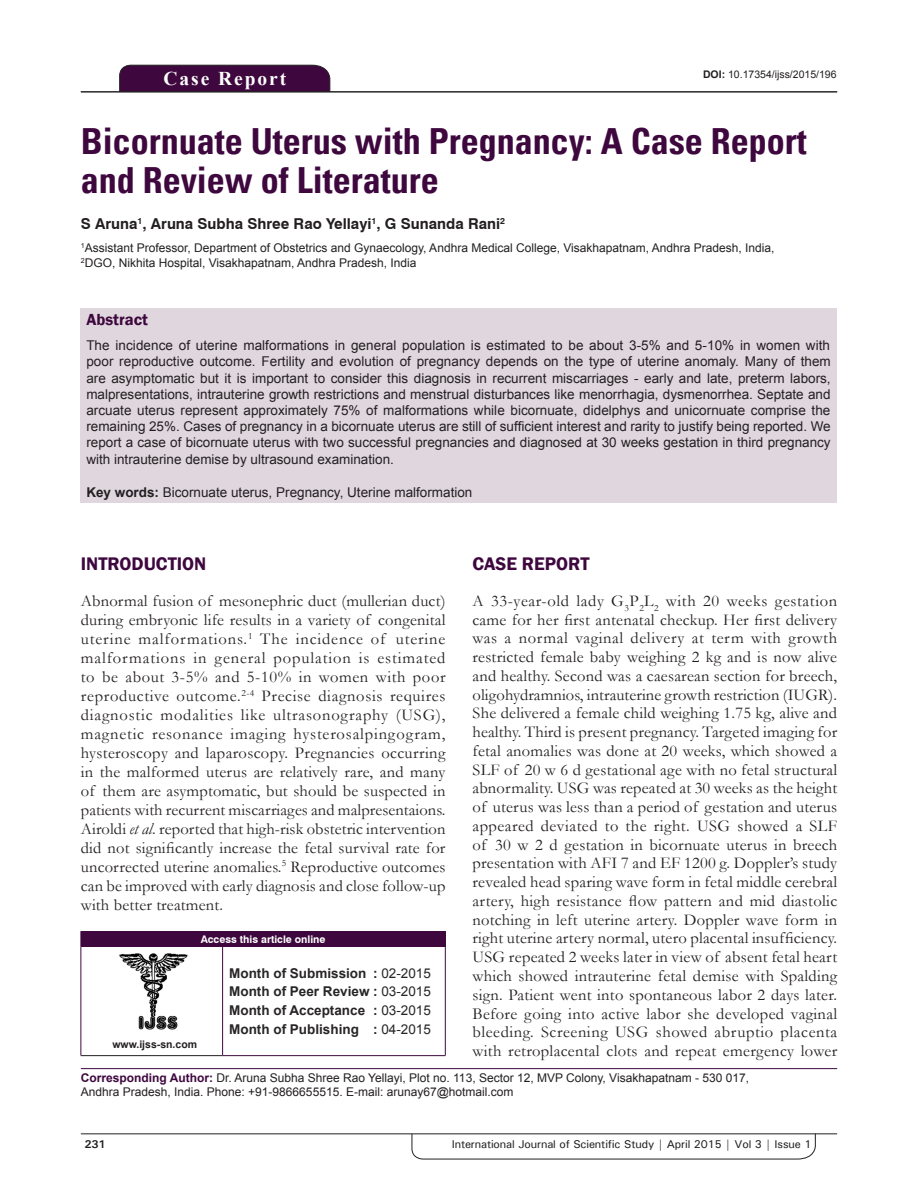
<style>
.page{position:relative;width:918px;height:1188px;background:#fff}
.page>*{position:absolute;margin:0;border:0;box-sizing:border-box;transform-origin:0 0}
.AT{font:700 condensed 36px/39px "Univers";color:#3e083e}
.AH{font:700 19.5px "Times New Roman";letter-spacing:.1em;color:#fff}
.t1{font:600 18.75px "Franklin Gothic";color:#3e083e}
.TX{font:16.5px/18.8px "Garamond";letter-spacing:.01em;color:#231f20;text-align:justify}
.ABSH{font:600 16.5px "Franklin Gothic";color:#3e083e}
.AU{font:700 15px "Swiss 721 BT";color:#231f20}
.ABS_1{font:13.5px/16.2px "Arial";color:#231f20;text-align:justify}
.HIS{font:700 13.5px/18.8px "Arial";color:#282526;text-align:justify}
.KWD{font:13.5px "Arial";color:#231f20}
.ADD{font:12px/14.4px "Arial";color:#231f20}
.AFF{font:12px/14.4px "Arial";color:#231f20}
.t2{font:500 11.25px "Univers";letter-spacing:-.01em;color:#231f20}
.t3{font:700 11.25px "Univers";color:#231f20}
.DOI{font:10.5px "Arial";color:#231f20}
.AAO{font:700 10.5px "Swiss 721 BT";color:#fff}
.Web{font:700 10.5px "Arial";color:#231f20}
.s1{font-weight:700}
.s2{font-style:italic}
.s3{font-weight:400}
.s4{font-weight:700;color:#3e083e}
</style>
<div class="page">
<svg style="left:412px;top:1133px;width:404px;height:26px"></svg>
<hr style="left:81px;top:1134px;width:756px;height:1px;background:#231f20">
<div style="left:119px;top:65px;width:211px;height:26px;background:#3e083e"></div>
<hr style="left:81px;top:91px;width:756px;height:1px;background:#231f20">
<div style="left:80px;top:308px;width:757px;height:195px;background:#e0d7de"></div>
<img style="left:119px;top:953px;width:69px;height:76px">
<div style="left:81px;top:931px;width:364px;height:15px;background:#3e083e"></div>
<svg style="left:445px;top:931px;width:1px;height:15px"></svg>
<hr style="left:81px;top:946px;width:142px;height:1px;background:#3e083e">
<hr style="left:81px;top:947px;width:1px;height:108px;background:#3e083e">
<hr style="left:81px;top:1055px;width:142px;height:1px;background:#231f20">
<hr style="left:223px;top:946px;width:223px;height:1px;background:#3e083e">
<hr style="left:222px;top:947px;width:1px;height:108px;background:#3e083e">
<hr style="left:445px;top:947px;width:1px;height:108px;background:#3e083e">
<hr style="left:223px;top:1055px;width:223px;height:1px;background:#3e083e">
<hr style="left:81px;top:1068px;width:756px;height:1px;background:#3e083e">
<p class="AH" style="left:163px;top:64px;width:124px">Case Report</p>
<p class="DOI" style="left:703px;top:67px;width:135px"><span class="s1">DOI:</span> 10.17354/ijss/2015/196</p>
<p class="AT" style="left:81px;top:122px;width:727px">Bicornuate Uterus with Pregnancy: A Case Report and Review of Literature</p>
<p class="AU" style="left:81px;top:215px;width:426px">S Aruna<sup>1</sup>, Aruna Subha Shree Rao Yellayi<sup>1</sup>, G Sunanda Rani<sup>2</sup></p>
<p class="AFF" style="left:81px;top:241px;width:695px"><sup>1</sup>Assistant Professor, Department of Obstetrics and Gynaecology, Andhra Medical College, Visakhapatnam, Andhra Pradesh, India,<br><sup>2</sup>DGO, Nikhita Hospital, Visakhapatnam, Andhra Pradesh, India</p>
<p class="ABSH" style="left:86px;top:310px;width:63px">Abstract</p>
<p class="ABS_1" style="left:86px;top:337px;width:746px">The incidence of uterine malformations in general population is estimated to be about 3-5% and 5-10% in women with poor reproductive outcome. Fertility and evolution of pregnancy depends on the type of uterine anomaly. Many of them are asymptomatic but it is important to consider this diagnosis in recurrent miscarriages - early and late, preterm labors, malpresentations, intrauterine growth restrictions and menstrual disturbances like menorrhagia, dysmenorrhea. Septate and arcuate uterus represent approximately 75% of malformations while bicornuate, didelphys and unicornuate comprise the remaining 25%. Cases of pregnancy in a bicornuate uterus are still of sufficient interest and rarity to justify being reported. We report a case of bicornuate uterus with two successful pregnancies and diagnosed at 30 weeks gestation in third pregnancy with intrauterine demise by ultrasound examination.</p>
<p class="KWD" style="left:86px;top:483px;width:388px"><span class="s1">Key words:</span> Bicornuate uterus, Pregnancy, Uterine malformation</p>
<h1 class="t1" style="left:81px;top:552px;width:127px">INTRODUCTION</h1>
<p class="TX" style="left:81px;top:591px;width:366px">Abnormal fusion of mesonephric duct (mullerian duct) during embryonic life results in a variety of congenital uterine malformations.<sup>1</sup> The incidence of uterine malformations in general population is estimated to be about 3-5% and 5-10% in women with poor reproductive outcome.<sup>2-4</sup> Precise diagnosis requires diagnostic modalities like ultrasonography (USG), magnetic resonance imaging hysterosalpingogram, hysteroscopy and laparoscopy. Pregnancies occurring in the malformed uterus are relatively rare, and many of them are asymptomatic, but should be suspected in patients with recurrent miscarriages and malpresentaions.<br>Airoldi <span class="s2">et al</span>. reported that high-risk obstetric intervention did not significantly increase the fetal survival rate for uncorrected uterine anomalies.<sup>5</sup> Reproductive outcomes can be improved with early diagnosis and close follow-up with better treatment.</p>
<h1 class="t1" style="left:473px;top:552px;width:119px">CASE REPORT</h1>
<p class="TX" style="left:473px;top:591px;width:366px">A 33-year-old lady G<sub>3</sub>P<sub>2</sub>L<sub>2</sub> with 20 weeks gestation came for her first antenatal checkup. Her first delivery was a normal vaginal delivery at term with growth restricted female baby weighing 2 kg and is now alive and healthy. Second was a caesarean section for breech, oligohydramnios, intrauterine growth restriction (IUGR).<br>She delivered a female child weighing 1.75 kg, alive and healthy. Third is present pregnancy. Targeted imaging for fetal anomalies was done at 20 weeks, which showed a SLF of 20 w 6 d gestational age with no fetal structural abnormality. USG was repeated at 30 weeks as the height of uterus was less than a period of gestation and uterus appeared deviated to the right. USG showed a SLF of 30 w 2 d gestation in bicornuate uterus in breech presentation with AFI 7 and EF 1200 g. Doppler’s study revealed head sparing wave form in fetal middle cerebral artery, high resistance flow pattern and mid diastolic notching in left uterine artery. Doppler wave form in right uterine artery normal, utero placental insufficiency.<br>USG repeated 2 weeks later in view of absent fetal heart which showed intrauterine fetal demise with Spalding sign. Patient went into spontaneous labor 2 days later.<br>Before going into active labor she developed vaginal bleeding. Screening USG showed abruptio placenta with retroplacental clots and repeat emergency lower</p>
<p class="AAO" style="left:201px;top:933px;width:126px">Access this article online</p>
<p class="HIS" style="left:229px;top:964px;width:203px">Month of Submission : <span class="s3">02-2015<br></span>Month of Peer Review : <span class="s3">03-2015<br></span>Month of Acceptance : <span class="s3">03-2015<br></span>Month of Publishing : <span class="s3">04-2015</span></p>
<p class="ADD" style="left:81px;top:1070px;width:670px"><span class="s4">Corresponding Author:</span> Dr. Aruna Subha Shree Rao Yellayi, Plot no. 113, Sector 12, MVP Colony, Visakhapatnam - 530 017,<br>Andhra Pradesh, India. Phone: +91-9866655515. E-mail: arunay67@hotmail.com</p>
<p class="Web" style="left:112px;top:1037px;width:86px">www.ijss-sn.com</p>
<p class="t3" style="left:84px;top:1137px;width:23px">231</p>
<p class="t2" style="left:452px;top:1137px;width:361px">International Journal of Scientific Study | April 2015 | Vol 3 | Issue 1</p>
</div>
